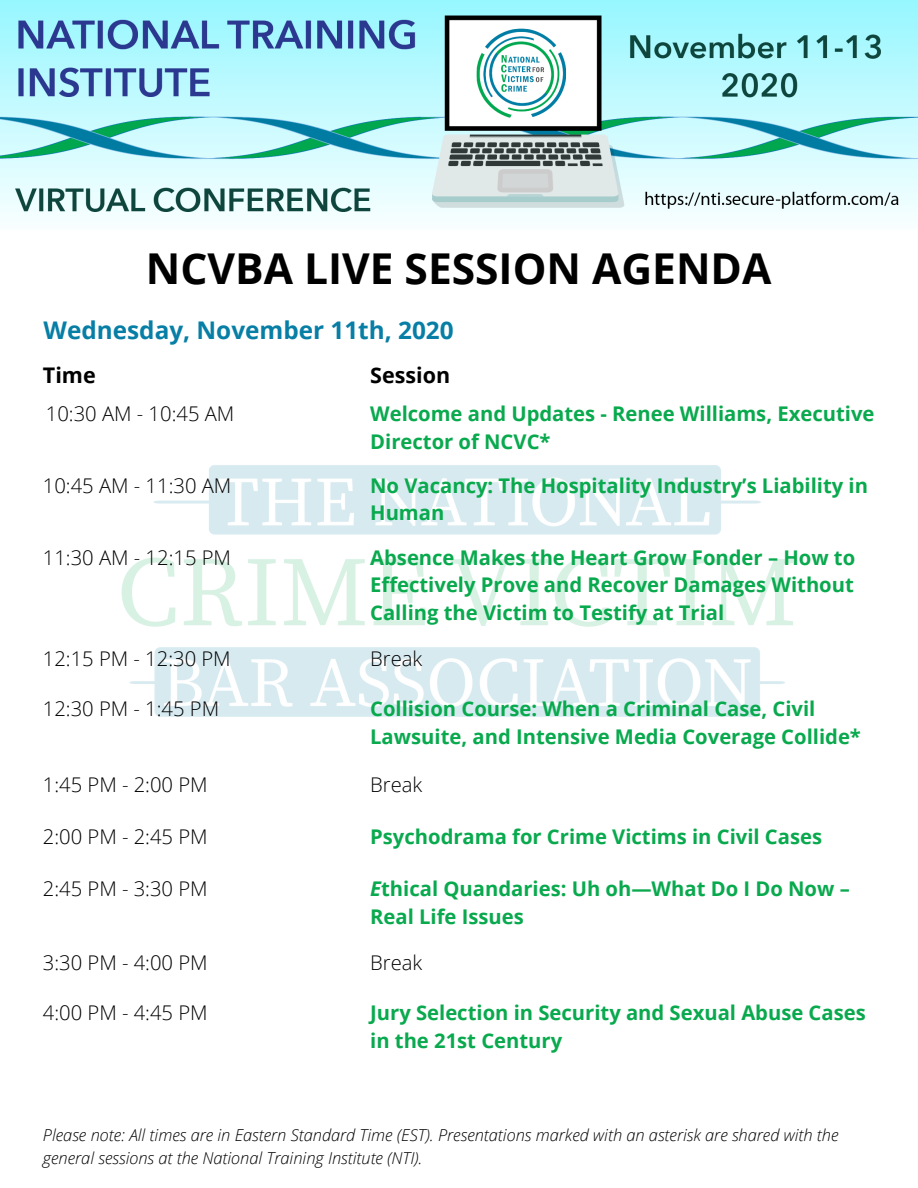
<style>
.page{position:relative;width:918px;height:1188px;background:#fff}
.page>*{position:absolute;margin:0;border:0;box-sizing:border-box;transform-origin:0 0}
.t1{font:700 42.6px "Open Sans";color:#000}
.t2{font:700 24.3px "Open Sans";color:#077ea5}
.t3{font:700 21.45px "Open Sans";color:#000}
.t4{font:700 20.25px/27.9px "Open Sans";color:#09a94e}
.t5{font:300 20.25px "Open Sans";color:#000}
.t6{font:italic 300 16.35px/22.6px "Open Sans";color:#000}
.s1{font-style:italic}
</style>
<div class="page">
<img style="left:0;top:0;width:918px;height:219px">
<img style="left:121px;top:465px;width:672px;height:252px">
<h1 class="t1" style="left:146px;top:238px;width:627px">NCVBA LIVE SESSION AGENDA</h1>
<p class="t2" style="left:44px;top:313px;width:411px">Wednesday, November 11th, 2020</p>
<p class="t3" style="left:43px;top:360px;width:54px">Time</p>
<p class="t3" style="left:370px;top:360px;width:81px">Session</p>
<p class="t5" style="left:46px;top:400px;width:190px">10:30 AM - 10:45 AM</p>
<p class="t4" style="left:370px;top:400px;width:506px">Welcome and Updates - Renee Williams, Executive<br>Director of NCVC*</p>
<p class="t5" style="left:43px;top:471px;width:190px">10:45 AM - 11:30 AM</p>
<p class="t4" style="left:370px;top:471px;width:499px">No Vacancy: The Hospitality Industry’s Liability in<br>Human</p>
<p class="t5" style="left:43px;top:543px;width:190px">11:30 AM - 12:15 PM</p>
<p class="t4" style="left:370px;top:543px;width:487px;text-align:justify">Absence Makes the Heart Grow Fonder – How to Effectively Prove and Recover Damages Without Calling the Victim to Testify at Trial</p>
<p class="t5" style="left:43px;top:644px;width:189px">12:15 PM - 12:30 PM</p>
<p class="t5" style="left:370px;top:644px;width:54px">Break</p>
<p class="t4" style="left:370px;top:694px;width:492px">Collision Course: When a Criminal Case, Civil<br>Lawsuite, and Intensive Media Coverage Collide*</p>
<p class="t5" style="left:43px;top:694px;width:178px">12:30 PM - 1:45 PM</p>
<p class="t5" style="left:43px;top:770px;width:166px">1:45 PM - 2:00 PM</p>
<p class="t5" style="left:370px;top:770px;width:54px">Break</p>
<p class="t5" style="left:43px;top:822px;width:166px">2:00 PM - 2:45 PM</p>
<p class="t4" style="left:370px;top:822px;width:453px">Psychodrama for Crime Victims in Civil Cases</p>
<p class="t4" style="left:370px;top:874px;width:481px"><span class="s1">E</span>thical Quandaries: Uh oh—What Do I Do Now –<br>Real Life Issues</p>
<p class="t5" style="left:43px;top:949px;width:166px">3:30 PM - 4:00 PM</p>
<p class="t5" style="left:370px;top:949px;width:54px">Break</p>
<p class="t5" style="left:43px;top:874px;width:166px">2:45 PM - 3:30 PM</p>
<p class="t5" style="left:43px;top:998px;width:166px">4:00 PM - 4:45 PM</p>
<p class="t4" style="left:370px;top:998px;width:497px">Jury Selection in Security and Sexual Abuse Cases in the 21st Century</p>
<p class="t6" style="left:43px;top:1123px;width:797px">Please note: All times are in Eastern Standard Time (EST). Presentations marked with an asterisk are shared with the general sessions at the National Training Institute (NTI).</p>
</div>
